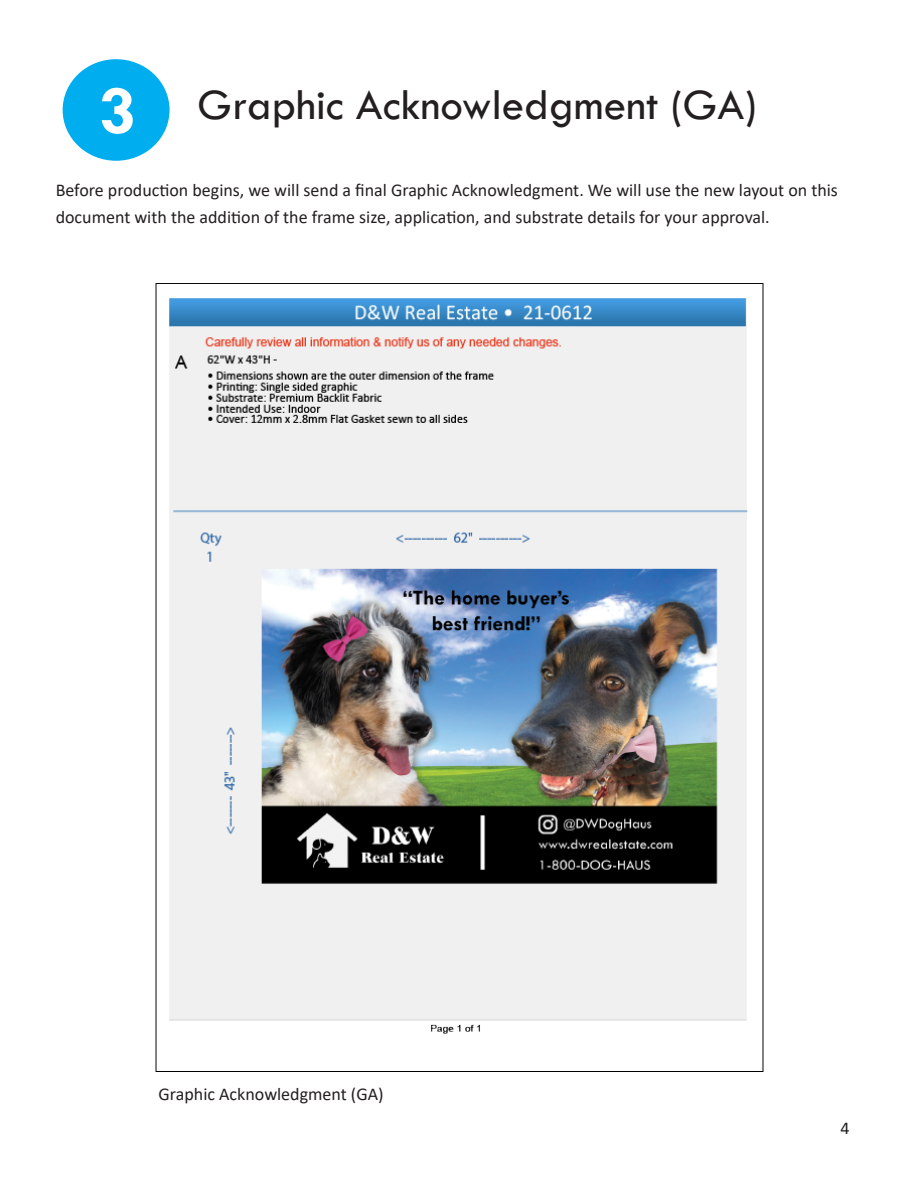
<style>
.page{position:relative;width:918px;height:1188px;background:#fff}
.page>*{position:absolute;margin:0;border:0;box-sizing:border-box;transform-origin:0 0}
.t1{font:700 72px "Tw Cen";color:#fff}
.t2{font:45px "Tw Cen";color:#231f20}
.t3{font:18px/27px "Calibri";color:#231f20}
</style>
<div class="page">
<img style="left:155px;top:283px;width:609px;height:789px">
<div style="left:66px;top:62px;width:101px;height:96px;background:#00aeef;border-radius:50%"></div>
<div style="left:63px;top:59px;width:107px;height:102px;border:6px solid #00aeef;border-radius:50%"></div>
<p class="t1" style="left:98px;top:67px;width:40px">3</p>
<p class="t2" style="left:198px;top:78px;width:561px">Graphic Acknowledgment (GA)</p>
<p class="t3" style="left:56px;top:176px;width:784px">Before production begins, we will send a final Graphic Acknowledgment. We will use the new layout on this document with the addition of the frame size, application, and substrate details for your approval.</p>
<p class="t3" style="left:159px;top:1080px;width:226px">Graphic Acknowledgment (GA)</p>
<p class="t3" style="left:841px;top:1114px;width:11px">4</p>
</div>
